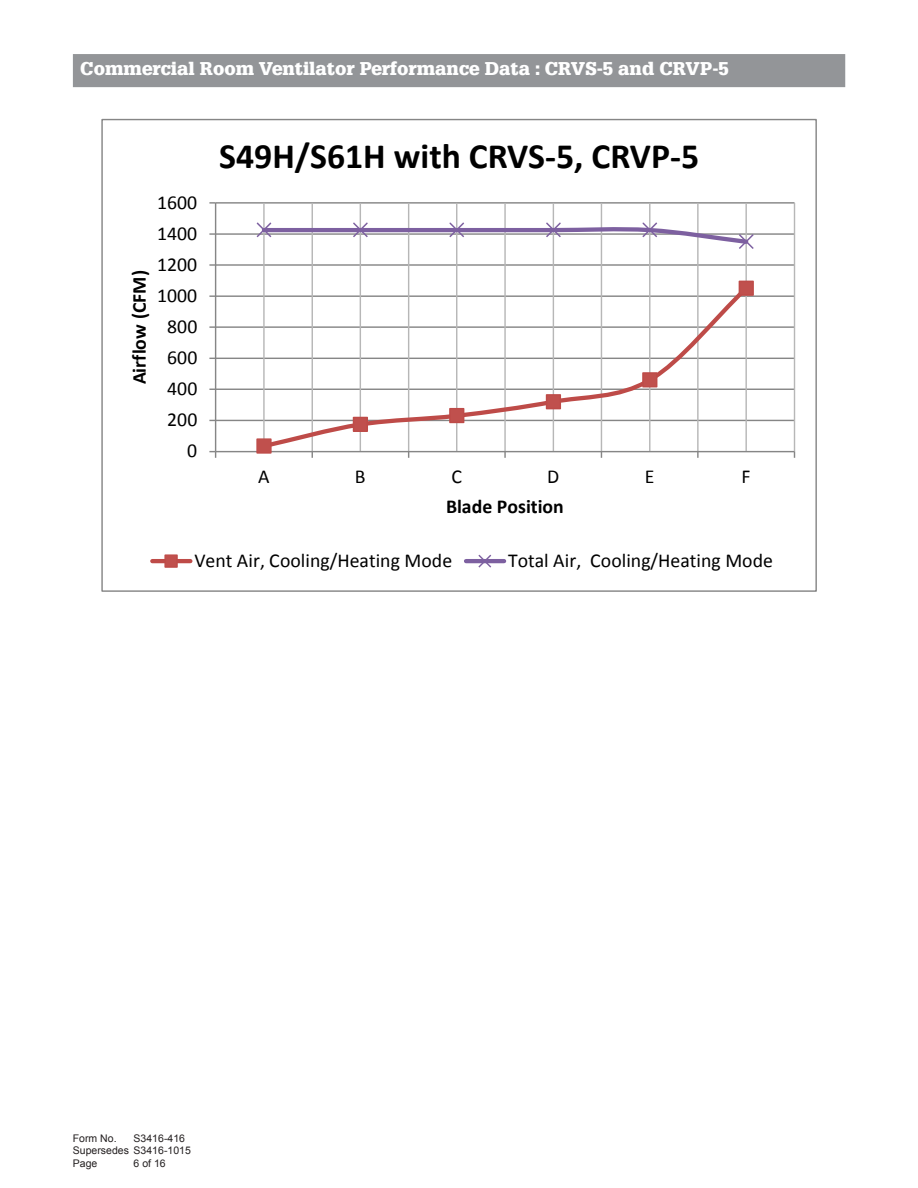
<style>
.page{position:relative;width:918px;height:1188px;background:#fff}
.page>*{position:absolute;margin:0;border:0;box-sizing:border-box;transform-origin:0 0}
.t1{font:700 35.7px "Calibri";color:#000}
.t2{font:19.8px "Calibri";letter-spacing:.005em;color:#000}
.t3{font:700 19.8px "Calibri";color:#000}
.Paragraph_Heading{font:900 18px "Glypha 75";color:#fff}
.t4{font:10.5px/12.6px "Arial";color:#231f20}
</style>
<div class="page">
<div style="left:73px;top:54px;width:772px;height:33px;background:#939598"></div>
<hr style="left:216px;top:420px;width:579px;height:1px;background:#868686">
<hr style="left:216px;top:389px;width:579px;height:1px;background:#868686">
<hr style="left:216px;top:358px;width:579px;height:1px;background:#868686">
<hr style="left:216px;top:326px;width:579px;height:2px;background:#868686">
<hr style="left:216px;top:295px;width:579px;height:2px;background:#868686">
<hr style="left:216px;top:264px;width:579px;height:2px;background:#868686">
<hr style="left:216px;top:233px;width:579px;height:2px;background:#868686">
<hr style="left:216px;top:202px;width:579px;height:2px;background:#868686">
<hr style="left:263px;top:203px;width:2px;height:249px;background:#b7b7b7">
<hr style="left:312px;top:203px;width:1px;height:249px;background:#b7b7b7">
<hr style="left:360px;top:203px;width:1px;height:249px;background:#b7b7b7">
<hr style="left:408px;top:203px;width:1px;height:249px;background:#b7b7b7">
<hr style="left:456px;top:203px;width:1px;height:249px;background:#b7b7b7">
<hr style="left:504px;top:203px;width:2px;height:249px;background:#b7b7b7">
<hr style="left:553px;top:203px;width:1px;height:249px;background:#b7b7b7">
<hr style="left:601px;top:203px;width:1px;height:249px;background:#b7b7b7">
<hr style="left:649px;top:203px;width:1px;height:249px;background:#b7b7b7">
<hr style="left:697px;top:203px;width:2px;height:249px;background:#b7b7b7">
<hr style="left:745px;top:203px;width:2px;height:249px;background:#b7b7b7">
<hr style="left:794px;top:203px;width:1px;height:249px;background:#b7b7b7">
<hr style="left:215px;top:203px;width:1px;height:249px;background:#868686">
<svg style="left:209px;top:326px;width:6px;height:2px"></svg>
<svg style="left:209px;top:295px;width:6px;height:2px"></svg>
<svg style="left:209px;top:264px;width:6px;height:2px"></svg>
<svg style="left:209px;top:233px;width:6px;height:2px"></svg>
<svg style="left:209px;top:202px;width:7px;height:2px"></svg>
<hr style="left:216px;top:451px;width:579px;height:1px;background:#868686">
<svg style="left:209px;top:451px;width:7px;height:7px"></svg>
<svg style="left:504px;top:452px;width:2px;height:6px"></svg>
<svg style="left:697px;top:452px;width:2px;height:6px"></svg>
<svg style="left:259px;top:282px;width:493px;height:169px"></svg>
<div style="left:256px;top:438px;width:16px;height:16px;background:#c0504d;border:1px solid #be4b48"></div>
<div style="left:353px;top:417px;width:15px;height:15px;background:#c0504d"></div>
<div style="left:449px;top:408px;width:15px;height:15px;background:#c0504d"></div>
<div style="left:547px;top:395px;width:13px;height:14px;background:#c0504d"></div>
<div style="left:546px;top:394px;width:15px;height:15px;border:1px solid #be4b48"></div>
<div style="left:642px;top:372px;width:15px;height:15px;background:#c0504d;border:1px solid #be4b48"></div>
<div style="left:739px;top:281px;width:15px;height:15px;background:#c0504d;border:1px solid #be4b48"></div>
<svg style="left:255px;top:221px;width:500px;height:29px"></svg>
<hr style="left:152px;top:559px;width:38px;height:4px;background:#be4b48">
<div style="left:164px;top:554px;width:14px;height:14px;background:#c0504d;border:1px solid #be4b48"></div>
<hr style="left:466px;top:559px;width:38px;height:4px;background:#7d60a0">
<svg style="left:477px;top:554px;width:16px;height:14px"></svg>
<p class="Paragraph_Heading" style="left:80px;top:58px;width:650px">Commercial Room Ventilator Performance Data : CRVS-5 and CRVP-5</p>
<p class="t3" style="left:127px;top:384px;width:116px;rotate:-90deg">Airflow (CFM)</p>
<p class="t2" style="left:157px;top:189px;width:42px">1600</p>
<p class="t2" style="left:157px;top:221px;width:42px">1400</p>
<p class="t2" style="left:157px;top:252px;width:42px">1200</p>
<p class="t2" style="left:157px;top:283px;width:42px">1000</p>
<p class="t2" style="left:167px;top:314px;width:32px">800</p>
<p class="t2" style="left:167px;top:345px;width:32px">600</p>
<p class="t2" style="left:167px;top:376px;width:32px">400</p>
<p class="t2" style="left:167px;top:407px;width:32px">200</p>
<p class="t2" style="left:187px;top:438px;width:12px">0</p>
<p class="t1" style="left:219px;top:134px;width:481px">S49H/S61H with CRVS-5, CRVP-5</p>
<p class="t2" style="left:258px;top:464px;width:13px">A</p>
<p class="t2" style="left:355px;top:464px;width:12px">B</p>
<p class="t2" style="left:452px;top:464px;width:12px">C</p>
<p class="t2" style="left:547px;top:464px;width:14px">D</p>
<p class="t2" style="left:645px;top:464px;width:11px">E</p>
<p class="t2" style="left:742px;top:464px;width:11px">F</p>
<p class="t3" style="left:446px;top:494px;width:119px">Blade Position</p>
<p class="t2" style="left:194px;top:548px;width:259px">Vent Air, Cooling/Heating Mode</p>
<p class="t2" style="left:508px;top:548px;width:267px">Total Air, Cooling/Heating Mode</p>
<p class="t4" style="left:73px;top:1132px;width:119px;text-indent:61px">S3416-416<br>Supersedes S3416-1015<br>Page</p>
<p class="t4" style="left:73px;top:1132px;width:45px">Form No.</p>
<p class="t4" style="left:134px;top:1157px;width:34px">6 of 16</p>
</div>
